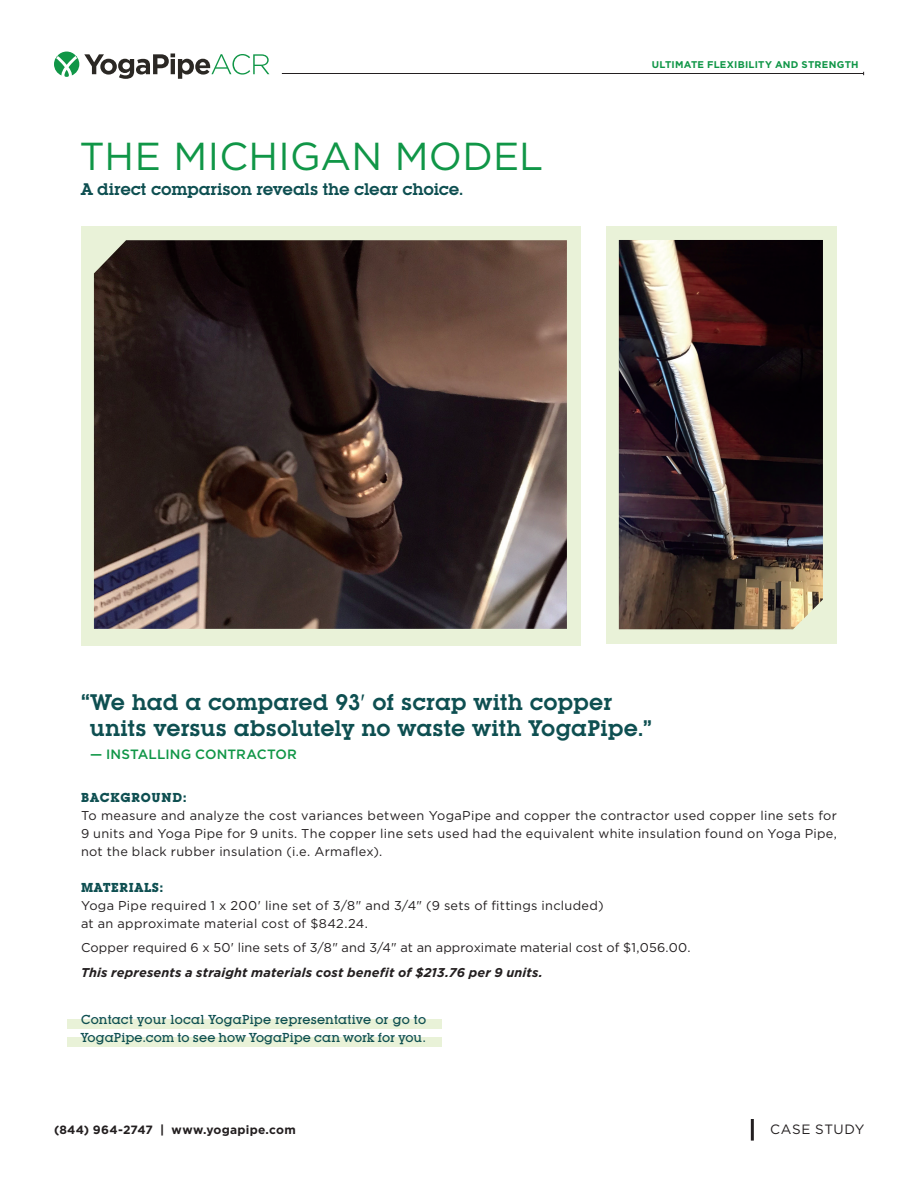
<style>
.page{position:relative;width:918px;height:1188px;background:#fff}
.page>*{position:absolute;margin:0;border:0;box-sizing:border-box;transform-origin:0 0}
.Subtitle{font:39px "Gotham";letter-spacing:.01em;color:#109647}
.Subtitle-2{font:600 22.2px/26.5px "Lubalin Graph IT Cby BT";color:#0e4f51}
.Subtitle-3{font:600 16.5px "Lubalin Graph IT Cby BT";letter-spacing:-.01em;color:#0e4f51}
.Subtitle-4{font:500 13.5px "Gotham";letter-spacing:.01em;color:#109647}
.t1{font:13.5px "Gotham";letter-spacing:.04em;color:#231f20}
.Subtitle-5{font:12.75px/18px "Gotham";letter-spacing:.015em;color:#231f20;text-align:justify}
.Subtitle-6{font:500 12.75px/18px "Lubalin Graph IT Cby BT";letter-spacing:.005em;color:#0e4f51}
.Subtitle-7{font:italic 700 12.75px "Gotham";letter-spacing:.01em;color:#231f20}
.Subtitle-8{font:700 12.75px "Lubalin Graph IT Cby BT";letter-spacing:.05em;color:#0e4f51}
.t2{font:700 12px "Gotham";letter-spacing:.02em;color:#231f20}
.t3{font:700 9.75px "Gotham";letter-spacing:.025em;color:#109647}
.s1{font-family:"Gotham";font-weight:400}
</style>
<div class="page">
<hr style="left:751px;top:1119px;width:3px;height:22px;background:#231f20">
<div style="left:67px;top:1019px;width:375px;height:10px;background:#e9f2d8"></div>
<div style="left:67px;top:1037px;width:375px;height:9px;background:#e9f2d8"></div>
<div style="left:81px;top:226px;width:500px;height:420px;background:#e9f2d8"></div>
<div style="left:606px;top:226px;width:231px;height:418px;background:#e9f2d8"></div>
<hr style="left:282px;top:73px;width:582px;height:1px;background:#231f20">
<img style="left:94px;top:240px;width:473px;height:389px">
<img style="left:619px;top:240px;width:204px;height:389px">
<svg style="left:54px;top:52px;width:215px;height:27px"></svg>
<p class="Subtitle" style="left:80px;top:134px;width:465px">THE MICHIGAN MODEL</p>
<p class="Subtitle-3" style="left:81px;top:179px;width:384px">A direct comparison reveals the clear choice.</p>
<p class="t3" style="left:652px;top:59px;width:208px">ULTIMATE FLEXIBILITY AND STRENGTH</p>
<p class="Subtitle-2" style="left:90px;top:688px;width:563px;text-indent:-9px">“We had a compared 93<span class="s1">'</span> of scrap with copper units versus absolutely no waste with YogaPipe.”</p>
<p class="Subtitle-4" style="left:90px;top:747px;width:208px">— INSTALLING CONTRACTOR</p>
<p class="Subtitle-8" style="left:81px;top:789px;width:107px">BACKGROUND:</p>
<p class="Subtitle-5" style="left:81px;top:806px;width:757px">To measure and analyze the cost variances between YogaPipe and copper the contractor used copper line sets for 9 units and Yoga Pipe for 9 units. The copper line sets used had the equivalent white insulation found on Yoga Pipe, not the black rubber insulation (i.e. Armaflex).</p>
<p class="Subtitle-8" style="left:81px;top:879px;width:84px">MATERIALS:</p>
<p class="Subtitle-5" style="left:81px;top:896px;width:524px">Yoga Pipe required 1 x 200' line set of 3/8" and 3/4" (9 sets of fittings included) at an approximate material cost of $842.24.</p>
<p class="Subtitle-5" style="left:81px;top:939px;width:611px">Copper required 6 x 50' line sets of 3/8" and 3/4" at an approximate material cost of $1,056.00.</p>
<p class="Subtitle-7" style="left:81px;top:965px;width:463px">This represents a straight materials cost benefit of $213.76 per 9 units.</p>
<p class="Subtitle-6" style="left:81px;top:1010px;width:347px">Contact your local YogaPipe representative or go to<br>YogaPipe.com to see how YogaPipe can work for you.</p>
<p class="t2" style="left:54px;top:1123px;width:243px">(844) 964-2747 | www.yogapipe.com</p>
<p class="t1" style="left:770px;top:1122px;width:96px">CASE STUDY</p>
</div>
